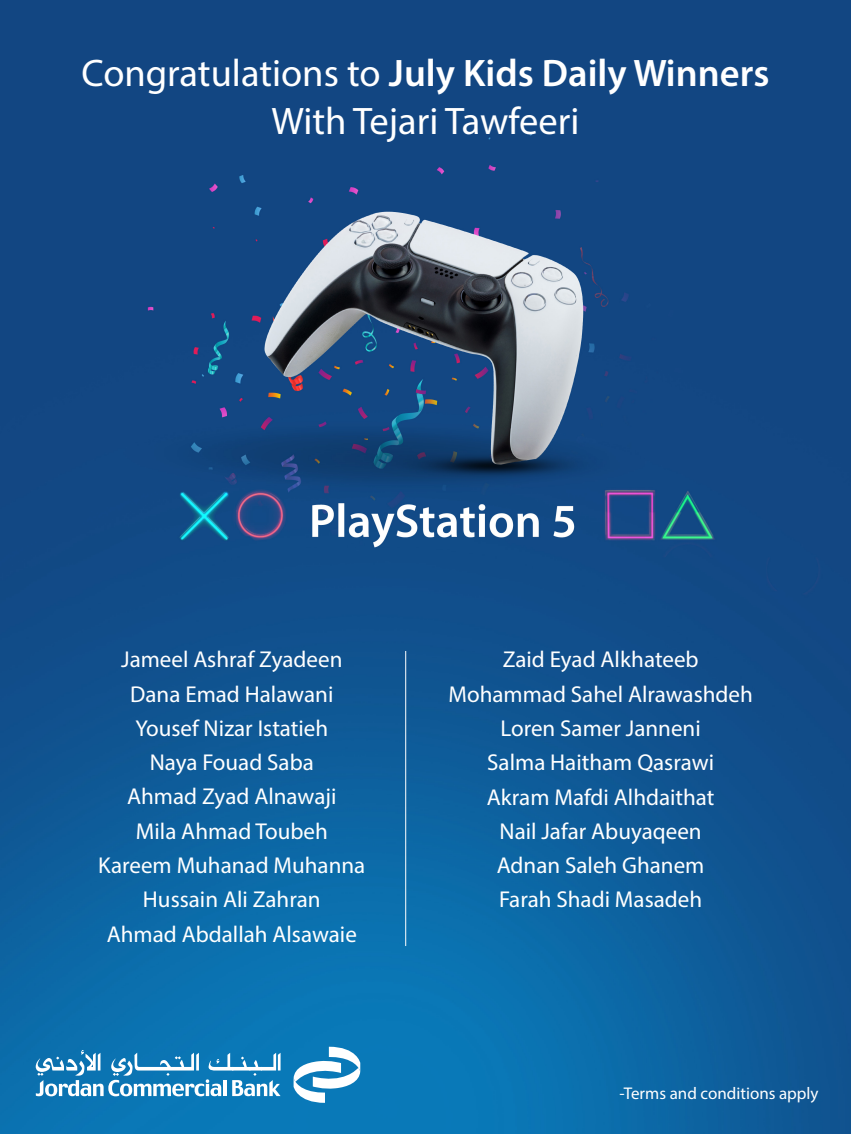
<style>
.page{position:relative;width:851px;height:1134px;background:#fff}
.page>*{position:absolute;margin:0;border:0;box-sizing:border-box;transform-origin:0 0}
.t1{font:38.5px/47.4px "Myriad Pro";color:#fff;text-align:center}
.t2{font:23px/34.3px "Myriad Pro";color:#fff;text-align:center}
.t3{font:17px "Myriad Pro";color:#fff}
.s1{font-weight:600}
</style>
<div class="page">
<img style="left:0;top:0;width:850px;height:1134px">
<svg style="left:293px;top:1047px;width:67px;height:56px"></svg>
<svg style="left:36px;top:1050px;width:244px;height:46px"></svg>
<hr style="left:405px;top:651px;width:1px;height:295px;background:#fff">
<h1 class="t1" style="left:81px;top:49px;width:689px">Congratulations to <span class="s1">July Kids Daily Winners<br></span>With Tejari Tawfeeri</h1>
<p class="t2" style="left:98px;top:642px;width:268px">Jameel Ashraf Zyadeen<br>Dana Emad Halawani<br>Yousef Nizar Istatieh<br>Naya Fouad Saba<br>Ahmad Zyad Alnawaji<br>Mila Ahmad Toubeh<br>Kareem Muhanad Muhanna<br>Hussain Ali Zahran<br>Ahmad Abdallah Alsawaie</p>
<p class="t2" style="left:448px;top:642px;width:306px">Zaid Eyad Alkhateeb<br>Mohammad Sahel Alrawashdeh<br>Loren Samer Janneni<br>Salma Haitham Qasrawi<br>Akram Mafdi Alhdaithat<br>Nail Jafar Abuyaqeen<br>Adnan Saleh Ghanem<br>Farah Shadi Masadeh</p>
<p class="t3" style="left:619px;top:1083px;width:201px">-Terms and conditions apply</p>
</div>
